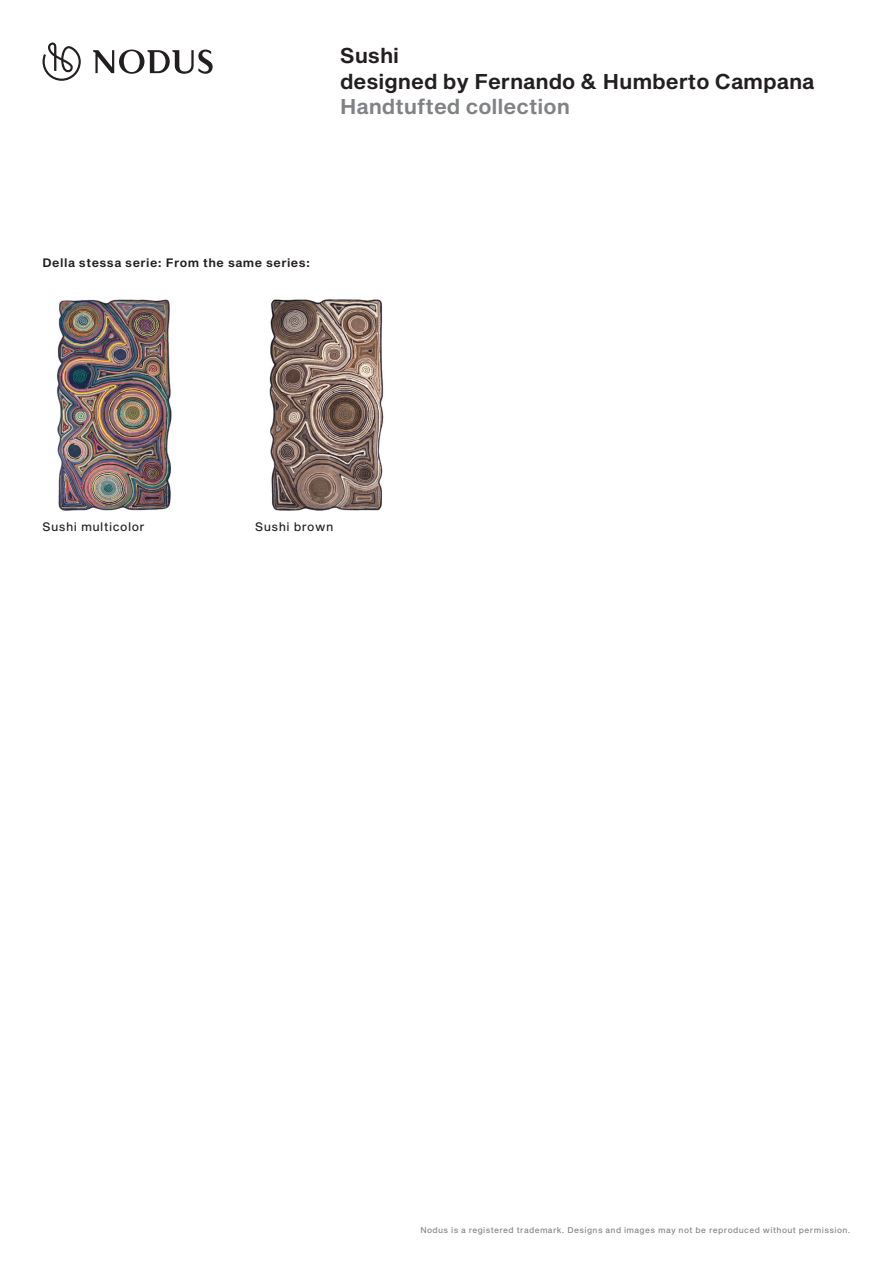
<style>
.page{position:relative;width:893px;height:1263px;background:#fff}
.page>*{position:absolute;margin:0;border:0;box-sizing:border-box;transform-origin:0 0}
.t1{font:21px/25.5px "Sequel Sans Semi Bold Body";color:#231f20}
.t2{font:21px "Sequel Sans Semi Bold Body";color:#808285}
.t3{font:12px "Sequel Sans Semi Bold Body";letter-spacing:.04em;color:#231f20}
.t4{font:12px "Sequel Sans Roman Body";letter-spacing:.04em;color:#231f20}
.t5{font:8.25px "Sequel Sans Roman Body";letter-spacing:.05em;color:#808285}
</style>
<div class="page">
<svg style="left:43px;top:43px;width:38px;height:38px"></svg>
<svg style="left:93px;top:50px;width:120px;height:24px"></svg>
<img style="left:56px;top:299px;width:116px;height:212px">
<img style="left:269px;top:299px;width:115px;height:212px">
<h1 class="t1" style="left:340px;top:44px;width:476px">Sushi<br>designed by Fernando &amp; Humberto Campana</h1>
<h1 class="t2" style="left:340px;top:92px;width:231px">Handtufted collection</h1>
<h2 class="t3" style="left:43px;top:254px;width:269px">Della stessa serie: From the same series:</h2>
<h2 class="t4" style="left:43px;top:518px;width:103px">Sushi multicolor</h2>
<h2 class="t4" style="left:255px;top:518px;width:80px">Sushi brown</h2>
<p class="t5" style="left:420px;top:1224px;width:432px">Nodus is a registered trademark. Designs and images may not be reproduced without permission.</p>
</div>
